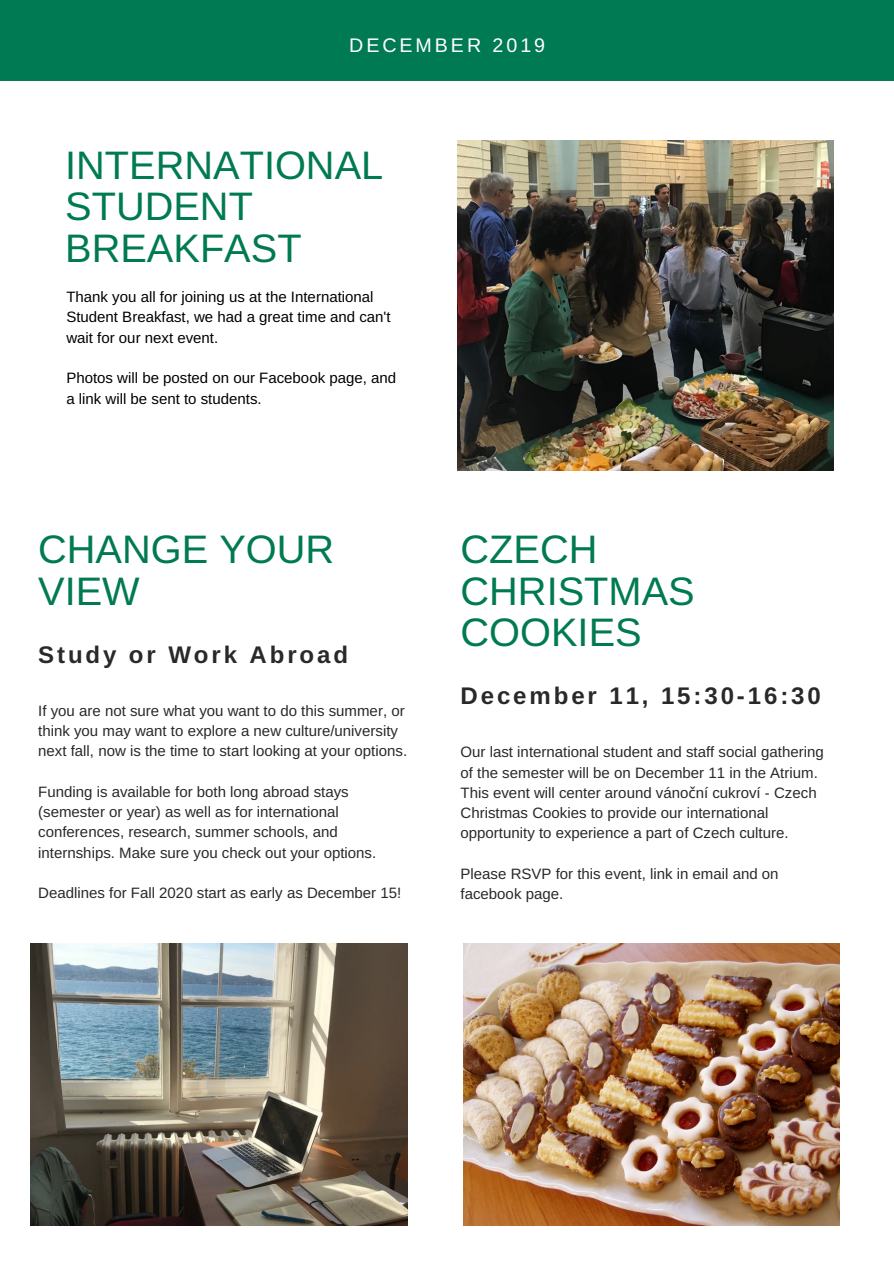
<style>
.page{position:relative;width:894px;height:1264px;background:#fff}
.page>*{position:absolute;margin:0;border:0;box-sizing:border-box;transform-origin:0 0}
.t1{font:39.75px/41.7px "Arimo";color:#007a53}
.t2{font:700 24px "Arimo";letter-spacing:.12em;color:#292929}
.t3{font:19.65px "Arimo";letter-spacing:.15em;color:#fff}
.t4{font:15px/20.2px "Arimo";color:#292929}
.t5{font:15px/20.2px "Arimo";color:#000}
.s1{font-family:"Noto Sans"}
</style>
<div class="page">
<div style="left:0;top:0;width:893px;height:81px;background:#007a53"></div>
<img style="left:457px;top:141px;width:376px;height:329px">
<img style="left:463px;top:943px;width:376px;height:282px">
<img style="left:31px;top:943px;width:376px;height:282px">
<h3 class="t3" style="left:349px;top:34px;width:197px">DECEMBER 2019</h3>
<h1 class="t1" style="left:65px;top:144px;width:319px">INTERNATIONAL<br>STUDENT<br>BREAKFAST</h1>
<p class="t5" style="left:66px;top:287px;width:326px">Thank you all for joining us at the International<br>Student Breakfast, we had a great time and can't wait for our next event.</p>
<p class="t5" style="left:66px;top:368px;width:331px">Photos will be posted on our Facebook page, and a link will be sent to students.</p>
<h1 class="t1" style="left:38px;top:528px;width:297px">CHANGE YOUR<br>VIEW</h1>
<h2 class="t2" style="left:38px;top:641px;width:311px">Study or Work Abroad</h2>
<p class="t4" style="left:38px;top:700px;width:370px">If you are not sure what you want to do this summer, or think you may want to explore a new culture/university next fall, now is the time to start looking at your options.</p>
<p class="t4" style="left:38px;top:781px;width:339px">Funding is available for both long abroad stays (semester or year) as well as for international conferences, research, summer schools, and internships. Make sure you check out your options.</p>
<p class="t4" style="left:38px;top:882px;width:364px">Deadlines for Fall 2020 start as early as December 15!</p>
<h1 class="t1" style="left:460px;top:528px;width:235px">CZECH<br>CHRISTMAS<br>COOKIES</h1>
<h2 class="t2" style="left:460px;top:682px;width:361px">December 11, 15:30-16:30</h2>
<p class="t4" style="left:460px;top:742px;width:364px">Our last international student and staff social gathering of the semester will be on December 11 in the Atrium.<br>This event will center around váno<span class="s1">č</span>ní cukroví - Czech Christmas Cookies to provide our international opportunity to experience a part of Czech culture.</p>
<p class="t4" style="left:460px;top:863px;width:319px">Please RSVP for this event, link in email and on facebook page.</p>
</div>
